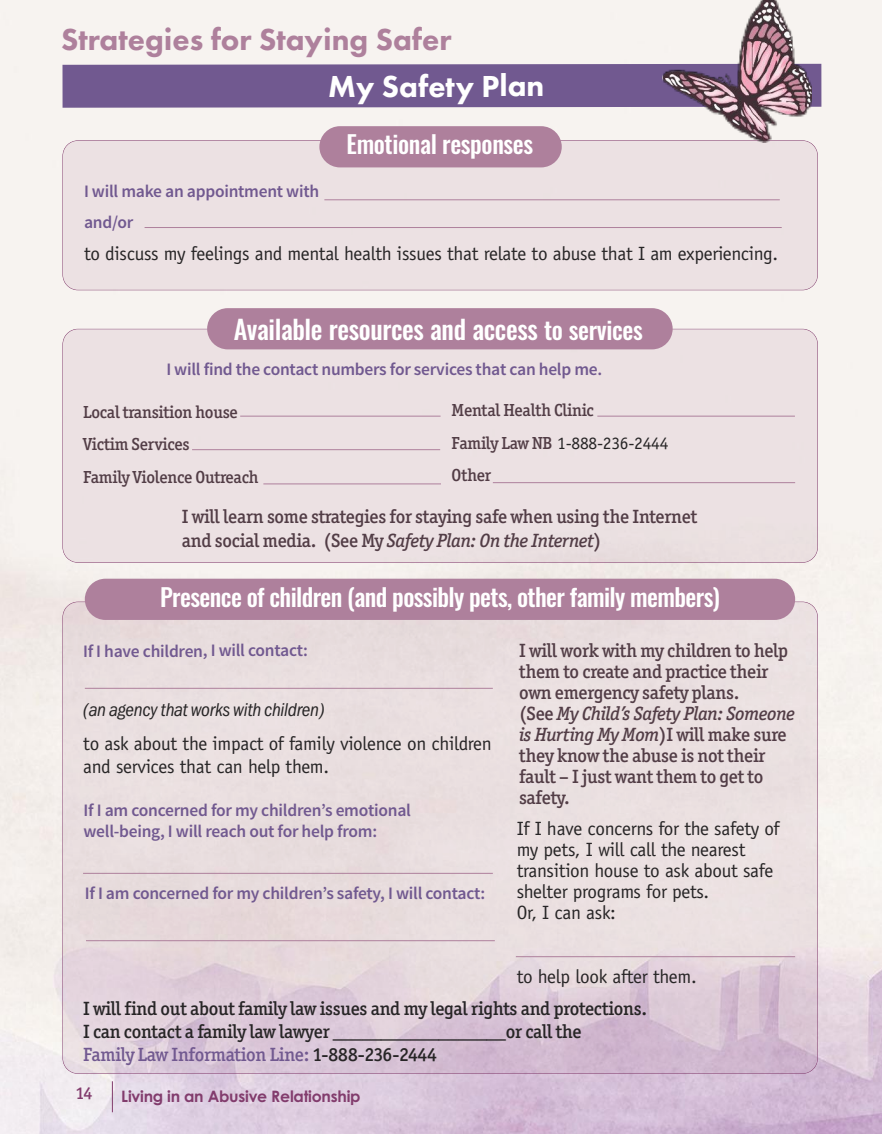
<style>
.page{position:relative;width:882px;height:1134px;background:#fff}
.page>*{position:absolute;margin:0;border:0;box-sizing:border-box;transform-origin:0 0}
.t1{font:800 31.5px "Futura PT";color:#ae809c}
.t2{font:800 31.5px "Futura PT";color:#fff}
.t3{font:500 26.25px "Oswald";letter-spacing:-.015em;color:#fff}
.t4{font:500 24.5px "Oswald";letter-spacing:-.025em;color:#fff}
.t5{font:500 19.25px/21px "Officina Ser ITC";letter-spacing:-.015em;color:#523d46}
.t6{font:19.25px/21px "Officina Sans LT";letter-spacing:-.015em;color:#272526}
.t7{font:500 19.25px/22.8px "Officina Ser ITC";letter-spacing:-.015em;color:#272526}
.t8{font:19.25px "Franklin Gothic URW Con Boo Ita";letter-spacing:-.015em;color:#272526}
.t9{font:600 17.5px/31.5px "Source Sans Pro";letter-spacing:-.015em;color:#715990}
.t10{font:500 17.5px/32.4px "Officina Ser ITC";letter-spacing:-.015em;color:#523d46}
.t11{font:17.5px "Officina Sans LT";letter-spacing:-.015em;color:#272526}
.t12{font:500 17.5px "Officina Ser ITC";color:#823c6d}
.t13{font:700 15.75px "Century Gothic";letter-spacing:-.015em;color:#823c6d}
.s1{font-size:24.5px}
.s2{font-family:"Officina Ser ITC";font-weight:500;color:#523d46}
.s3{font-style:italic}
.s4{color:#715990}
</style>
<div class="page">
<img style="left:0;top:0;width:882px;height:1134px">
<div style="left:63px;top:602px;width:754px;height:471px;background:#ae809c;border-radius:15px;opacity:.15"></div>
<hr style="left:112px;top:1081px;width:1px;height:31px;background:#823c6d">
<div style="left:63px;top:329px;width:754px;height:233px;background:#ece1e3;border-radius:15px"></div>
<div style="left:63px;top:141px;width:754px;height:149px;background:#ece1e3;border-radius:15px"></div>
<div style="left:62px;top:140px;width:756px;height:150px;border:1px solid #823c6d;border-radius:16px"></div>
<div style="left:63px;top:64px;width:758px;height:44px;background:#715990"></div>
<img style="left:663px;top:0;width:148px;height:142px">
<div style="left:207px;top:308px;width:466px;height:41px;background:#ae809c;border-radius:21px"></div>
<div style="left:319px;top:126px;width:243px;height:41px;background:#ae809c;border-radius:21px"></div>
<div style="left:85px;top:579px;width:710px;height:41px;background:#ae809c;border-radius:21px"></div>
<hr style="left:240px;top:416px;width:201px;height:1px;background:#ae809c">
<hr style="left:192px;top:449px;width:248px;height:1px;background:#ae809c">
<hr style="left:263px;top:483px;width:178px;height:1px;background:#ae809c">
<hr style="left:493px;top:482px;width:302px;height:1px;background:#ae809c">
<hr style="left:597px;top:416px;width:198px;height:1px;background:#ae809c">
<hr style="left:86px;top:940px;width:409px;height:1px;background:#ae809c">
<hr style="left:83px;top:873px;width:410px;height:1px;background:#ae809c">
<hr style="left:85px;top:688px;width:408px;height:1px;background:#ae809c">
<hr style="left:516px;top:956px;width:279px;height:1px;background:#ae809c">
<hr style="left:324px;top:199px;width:456px;height:1px;background:#ae809c">
<hr style="left:145px;top:227px;width:637px;height:1px;background:#ae809c">
<h1 class="t1" style="left:61px;top:27px;width:392px">Strategies for Staying Safer</h1>
<h1 class="t2" style="left:328px;top:74px;width:218px">My Safety Plan</h1>
<p class="t4" style="left:347px;top:132px;width:188px">Emotional responses</p>
<p class="t9" style="left:84px;top:176px;width:237px">I will make an appointment with and/or</p>
<p class="t6" style="left:84px;top:244px;width:696px">to discuss my feelings and mental health issues that relate to abuse that I am experiencing.</p>
<h2 class="t3" style="left:234px;top:315px;width:410px">Available resources and access <span class="s1">to services</span></h2>
<p class="t9" style="left:166px;top:354px;width:437px">I will find the contact numbers for services that can help me.</p>
<p class="t10" style="left:452px;top:396px;width:144px">Mental Health Clinic</p>
<p class="t11" style="left:452px;top:436px;width:218px"><span class="s2">Family Law NB</span> 1-888-236-2444</p>
<p class="t10" style="left:452px;top:460px;width:41px">Other</p>
<p class="t10" style="left:83px;top:397px;width:177px">Local transition house<br>Victim Services<br>Family Violence Outreach</p>
<p class="t5" style="left:182px;top:507px;width:517px;line-height:23.1px">I will learn some strategies for staying safe when using the Internet and social media. (See My <span class="s3">Safety Plan: On the Internet</span>)</p>
<p class="t4" style="left:160px;top:584px;width:561px">Presence of children (and possibly pets, other family members)</p>
<p class="t9" style="left:83px;top:636px;width:226px">If I have children, I will contact:</p>
<p class="t8" style="left:83px;top:698px;width:243px">(an agency that works with children)</p>
<p class="t6" style="left:83px;top:733px;width:410px;line-height:22.9px">to ask about the impact of family violence on children and services that can help them.</p>
<p class="t9" style="left:84px;top:801px;width:329px;line-height:21px">If I am concerned for my children’s emotional well-being, I will reach out for help from:</p>
<p class="t9" style="left:85px;top:879px;width:402px">If I am concerned for my children’s safety, I will contact:</p>
<p class="t5" style="left:519px;top:642px;width:277px">I will work with my children to help them to create and practice their own emergency safety plans.<br>(See <span class="s3">My Child’s Safety Plan: Someone is Hurting My Mom</span>)I will make sure they know the abuse is not their fault – I just want them to get to safety.</p>
<p class="t6" style="left:517px;top:819px;width:265px">If I have concerns for the safety of my pets, I will call the nearest transition house to ask about safe shelter programs for pets.<br>Or, I can ask:</p>
<p class="t6" style="left:517px;top:968px;width:182px">to help look after them.</p>
<p class="t7" style="left:83px;top:999px;width:565px">I will find out about family law issues and my legal rights and protections.<br>I can contact a family law lawyer __________________or call the<br><span class="s4">Family Law Information Line:</span> 1-888-236-2444</p>
<p class="t12" style="left:76px;top:1086px;width:18px">14</p>
<p class="t13" style="left:121px;top:1087px;width:241px">Living in an Abusive Relationship</p>
</div>
